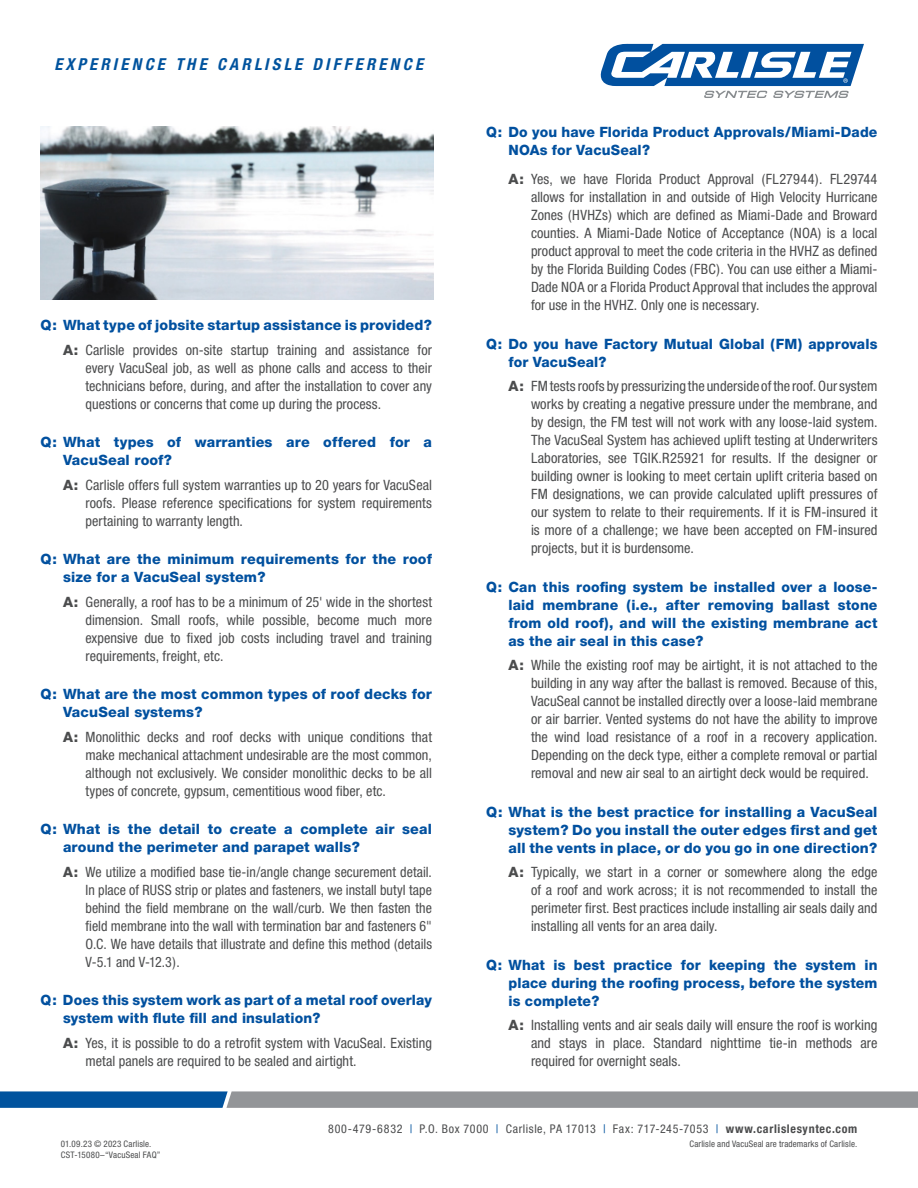
<style>
.page{position:relative;width:918px;height:1188px;background:#fff}
.page>*{position:absolute;margin:0;border:0;box-sizing:border-box;transform-origin:0 0}
.t1{font:italic 700 condensed 16.5px "Helvetica Neue";letter-spacing:.205em;color:#01539e}
.t2{font:condensed 14.25px/18px "Helvetica Neue";letter-spacing:.005em;color:#4b4c4d;text-align:justify}
.t3{font:800 14.25px/18px "Helvetica Neue";letter-spacing:.01em;color:#01509f}
.t4{font:condensed 12px "Helvetica Neue";letter-spacing:.05em;color:#4b4c4d}
.t5{font:condensed 9px "Helvetica Neue";letter-spacing:.02em;color:#4b4c4d}
.s1{font-weight:800;font-stretch:normal}
.s2{color:#01539e}
.s3{font-weight:700}
</style>
<div class="page">
<svg style="left:0;top:1091px;width:918px;height:17px;background:#74899d"></svg>
<img style="left:40px;top:127px;width:393px;height:172px">
<svg style="left:601px;top:44px;width:263px;height:54px"></svg>
<p class="t1" style="left:54px;top:54px;width:370px">EXPERIENCE THE CARLISLE DIFFERENCE</p>
<p class="t3" style="left:40px;top:316px;width:393px">Q: What type of jobsite startup assistance is provided?</p>
<p class="t2" style="left:86px;top:341px;width:348px;text-indent:-22px"><span class="s1">A:</span> Carlisle provides on-site startup training and assistance for every VacuSeal job, as well as phone calls and access to their technicians before, during, and after the installation to cover any questions or concerns that come up during the process.</p>
<p class="t3" style="left:63px;top:433px;width:370px;text-indent:-22px">Q: What types of warranties are offered for a<br>VacuSeal roof?</p>
<p class="t2" style="left:86px;top:476px;width:348px;text-indent:-22px"><span class="s1">A:</span> Carlisle offers full system warranties up to 20 years for VacuSeal roofs. Please reference specifications for system requirements pertaining to warranty length.</p>
<p class="t3" style="left:63px;top:550px;width:370px;text-indent:-22px">Q: What are the minimum requirements for the roof size for a VacuSeal system?</p>
<p class="t2" style="left:86px;top:593px;width:348px;text-indent:-22px"><span class="s1">A:</span> Generally, a roof has to be a minimum of 25' wide in the shortest dimension. Small roofs, while possible, become much more expensive due to fixed job costs including travel and training requirements, freight, etc.</p>
<p class="t3" style="left:63px;top:685px;width:370px;text-indent:-22px">Q: What are the most common types of roof decks for<br>VacuSeal systems?</p>
<p class="t2" style="left:86px;top:728px;width:348px;text-indent:-22px"><span class="s1">A:</span> Monolithic decks and roof decks with unique conditions that make mechanical attachment undesirable are the most common, although not exclusively. We consider monolithic decks to be all types of concrete, gypsum, cementitious wood fiber, etc.</p>
<p class="t3" style="left:63px;top:820px;width:370px;text-indent:-22px">Q: What is the detail to create a complete air seal around the perimeter and parapet walls?</p>
<p class="t2" style="left:86px;top:863px;width:348px;text-indent:-22px"><span class="s1">A:</span> We utilize a modified base tie-in/angle change securement detail.<br>In place of RUSS strip or plates and fasteners, we install butyl tape behind the field membrane on the wall/curb. We then fasten the field membrane into the wall with termination bar and fasteners 6" O.C. We have details that illustrate and define this method (details V-5.1 and V-12.3).</p>
<p class="t3" style="left:63px;top:991px;width:371px;text-indent:-22px">Q: Does this system work as part of a metal roof overlay system with flute fill and insulation?</p>
<p class="t2" style="left:86px;top:1034px;width:348px;text-indent:-22px"><span class="s1">A:</span> Yes, it is possible to do a retrofit system with VacuSeal. Existing metal panels are required to be sealed and airtight.</p>
<p class="t3" style="left:508px;top:123px;width:370px;text-indent:-22px">Q: Do you have Florida Product Approvals/Miami-Dade<br>NOAs for VacuSeal?</p>
<p class="t2" style="left:531px;top:170px;width:348px;text-indent:-22px"><span class="s1">A:</span> Yes, we have Florida Product Approval (FL27944). FL29744 allows for installation in and outside of High Velocity Hurricane Zones (HVHZs) which are defined as Miami-Dade and Broward counties. A Miami-Dade Notice of Acceptance (NOA) is a local product approval to meet the code criteria in the HVHZ as defined by the Florida Building Codes (FBC). You can use either a Miami-Dade NOA or a Florida Product Approval that includes the approval for use in the HVHZ. Only one is necessary.</p>
<p class="t3" style="left:508px;top:334px;width:370px;text-indent:-22px">Q: Do you have Factory Mutual Global (FM) approvals for VacuSeal?</p>
<p class="t2" style="left:531px;top:377px;width:348px;text-indent:-22px"><span class="s1">A:</span> FM tests roofs by pressurizing the underside of the roof. Our system works by creating a negative pressure under the membrane, and by design, the FM test will not work with any loose-laid system.<br>The VacuSeal System has achieved uplift testing at Underwriters Laboratories, see TGIK.R25921 for results. If the designer or building owner is looking to meet certain uplift criteria based on FM designations, we can provide calculated uplift pressures of our system to relate to their requirements. If it is FM-insured it is more of a challenge; we have been accepted on FM-insured projects, but it is burdensome.</p>
<p class="t3" style="left:508px;top:577px;width:371px;text-align:justify;text-indent:-22px">Q: Can this roofing system be installed over a loose&shy;laid membrane (i.e., after removing ballast stone from old roof), and will the existing membrane act as the air seal in this case?</p>
<p class="t2" style="left:531px;top:656px;width:348px;text-indent:-22px"><span class="s1">A:</span> While the existing roof may be airtight, it is not attached to the building in any way after the ballast is removed. Because of this, VacuSeal cannot be installed directly over a loose-laid membrane or air barrier. Vented systems do not have the ability to improve the wind load resistance of a roof in a recovery application.<br>Depending on the deck type, either a complete removal or partial removal and new air seal to an airtight deck would be required.</p>
<p class="t3" style="left:508px;top:802px;width:370px;text-align:justify;text-indent:-22px">Q: What is the best practice for installing a VacuSeal system? Do you install the outer edges first and get all the vents in place, or do you go in one direction?</p>
<p class="t2" style="left:531px;top:863px;width:348px;text-indent:-22px"><span class="s1">A:</span> Typically, we start in a corner or somewhere along the edge of a roof and work across; it is not recommended to install the perimeter first. Best practices include installing air seals daily and installing all vents for an area daily.</p>
<p class="t3" style="left:508px;top:955px;width:371px;text-align:justify;text-indent:-22px">Q: What is best practice for keeping the system in place during the roofing process, before the system is complete?</p>
<p class="t2" style="left:531px;top:1016px;width:348px;text-indent:-22px"><span class="s1">A:</span> Installing vents and air seals daily will ensure the roof is working and stays in place. Standard nighttime tie-in methods are required for overnight seals.</p>
<p class="t5" style="left:61px;top:1139px;width:92px">01.09.23 © 2023 Carlisle.</p>
<p class="t5" style="left:61px;top:1149px;width:101px">CST-15080–“VacuSeal FAQ”</p>
<p class="t4" style="left:328px;top:1122px;width:531px">800-479-6832 <span class="s2">|</span> P.O. Box 7000 <span class="s2">|</span> Carlisle, PA 17013 <span class="s2">|</span> Fax: 717-245-7053 <span class="s2">|</span> <span class="s3">www.carlislesyntec.com</span></p>
<p class="t5" style="left:689px;top:1139px;width:169px">Carlisle and VacuSeal are trademarks of Carlisle.</p>
</div>
